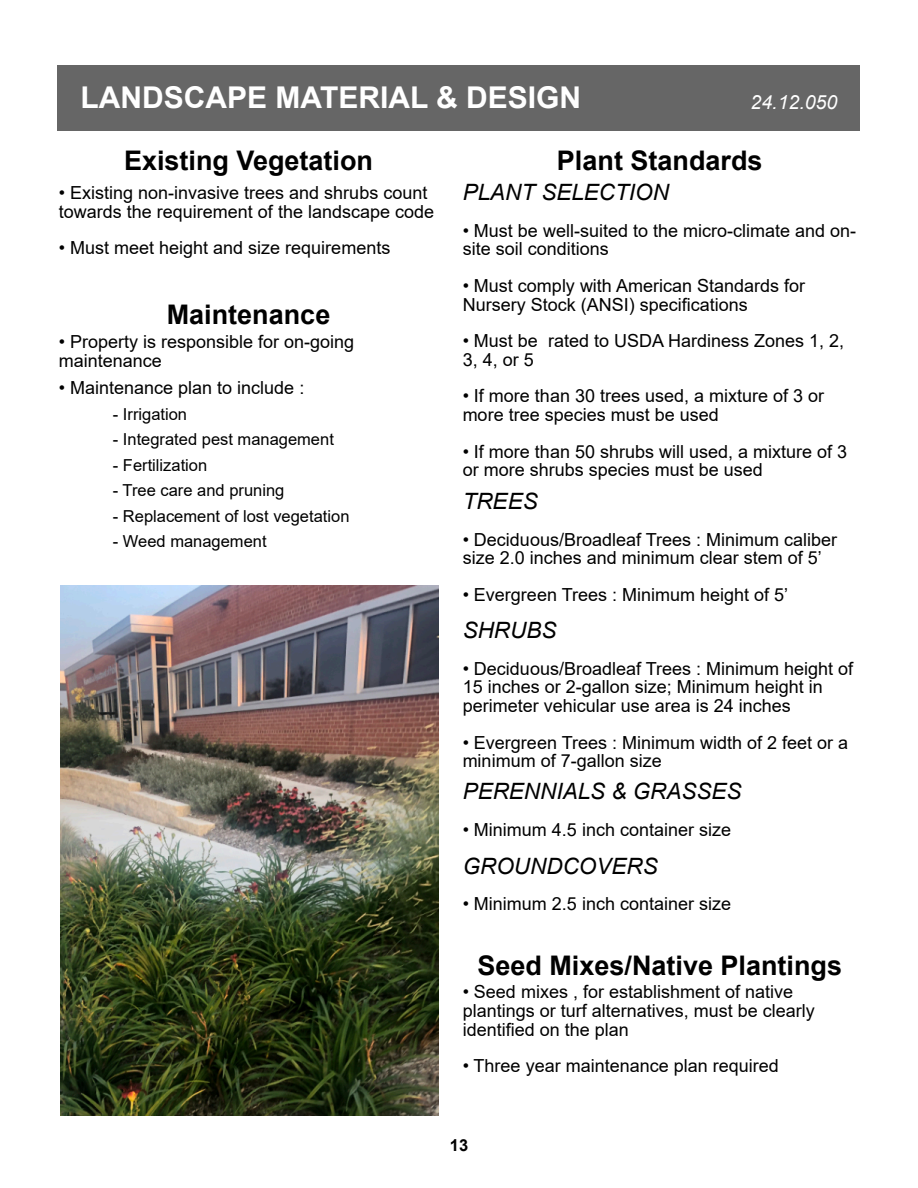
<style>
.page{position:relative;width:918px;height:1188px;background:#fff}
.page>*{position:absolute;margin:0;border:0;box-sizing:border-box;transform-origin:0 0}
.t1{font:700 30px "Arial";color:#fff}
.t2{font:700 27px "Arial";color:#000}
.t3{font:italic 22.5px "Arial";color:#000}
.t4{font:italic 19.5px "Arial";color:#fff}
.t5{font:18px/18.6px "Arial";color:#000}
.t6{font:16.5px "Arial";color:#000}
.t7{font:700 16.5px "Arial";color:#000}
</style>
<div class="page">
<div style="left:58px;top:66px;width:802px;height:65px;background:#666"></div>
<img style="left:60px;top:585px;width:378px;height:530px">
<h1 class="t1" style="left:81px;top:86px;width:502px">LANDSCAPE MATERIAL &amp; DESIGN</h1>
<p class="t4" style="left:751px;top:95px;width:88px">24.12.050</p>
<h2 class="t2" style="left:124px;top:151px;width:251px">Existing Vegetation</h2>
<p class="t5" style="left:59px;top:185px;width:377px">• Existing non-invasive trees and shrubs count towards the requirement of the landscape code</p>
<p class="t5" style="left:59px;top:240px;width:333px">• Must meet height and size requirements</p>
<h2 class="t2" style="left:167px;top:305px;width:165px">Maintenance</h2>
<p class="t5" style="left:59px;top:334px;width:297px">• Property is responsible for on-going maintenance</p>
<p class="t5" style="left:59px;top:380px;width:247px">• Maintenance plan to include :</p>
<p class="t6" style="left:113px;top:407px;width:76px">- Irrigation</p>
<p class="t6" style="left:113px;top:433px;width:223px">- Integrated pest management</p>
<p class="t6" style="left:113px;top:458px;width:96px">- Fertilization</p>
<p class="t6" style="left:113px;top:484px;width:173px">- Tree care and pruning</p>
<p class="t6" style="left:113px;top:509px;width:238px">- Replacement of lost vegetation</p>
<p class="t6" style="left:113px;top:535px;width:155px">- Weed management</p>
<h2 class="t2" style="left:557px;top:150px;width:207px">Plant Standards</h2>
<p class="t3" style="left:463px;top:184px;width:208px">PLANT SELECTION</p>
<p class="t5" style="left:463px;top:223px;width:395px">• Must be well-suited to the micro-climate and on&shy;site soil conditions</p>
<p class="t5" style="left:463px;top:278px;width:344px">• Must comply with American Standards for<br>Nursery Stock (ANSI) specifications</p>
<p class="t5" style="left:463px;top:333px;width:383px">• Must be rated to USDA Hardiness Zones 1, 2,<br>3, 4, or 5</p>
<p class="t5" style="left:463px;top:388px;width:363px">• If more than 30 trees used, a mixture of 3 or more tree species must be used</p>
<p class="t5" style="left:463px;top:444px;width:386px">• If more than 50 shrubs will used, a mixture of 3 or more shrubs species must be used</p>
<p class="t3" style="left:463px;top:493px;width:77px">TREES</p>
<p class="t5" style="left:463px;top:532px;width:376px">• Deciduous/Broadleaf Trees : Minimum caliber size 2.0 inches and minimum clear stem of 5’</p>
<p class="t5" style="left:463px;top:587px;width:327px">• Evergreen Trees : Minimum height of 5’</p>
<p class="t3" style="left:463px;top:622px;width:95px">SHRUBS</p>
<p class="t5" style="left:463px;top:661px;width:392px">• Deciduous/Broadleaf Trees : Minimum height of<br>15 inches or 2-gallon size; Minimum height in perimeter vehicular use area is 24 inches</p>
<p class="t5" style="left:463px;top:735px;width:387px">• Evergreen Trees : Minimum width of 2 feet or a minimum of 7-gallon size</p>
<p class="t3" style="left:463px;top:783px;width:280px">PERENNIALS &amp; GRASSES</p>
<p class="t5" style="left:463px;top:822px;width:270px">• Minimum 4.5 inch container size</p>
<p class="t3" style="left:463px;top:857px;width:197px">GROUNDCOVERS</p>
<p class="t5" style="left:463px;top:896px;width:270px">• Minimum 2.5 inch container size</p>
<h2 class="t2" style="left:477px;top:955px;width:366px">Seed Mixes/Native Plantings</h2>
<p class="t5" style="left:463px;top:984px;width:354px">• Seed mixes , for establishment of native plantings or turf alternatives, must be clearly identified on the plan</p>
<p class="t5" style="left:463px;top:1058px;width:318px">• Three year maintenance plan required</p>
<p class="t7" style="left:450px;top:1139px;width:20px">13</p>
</div>
